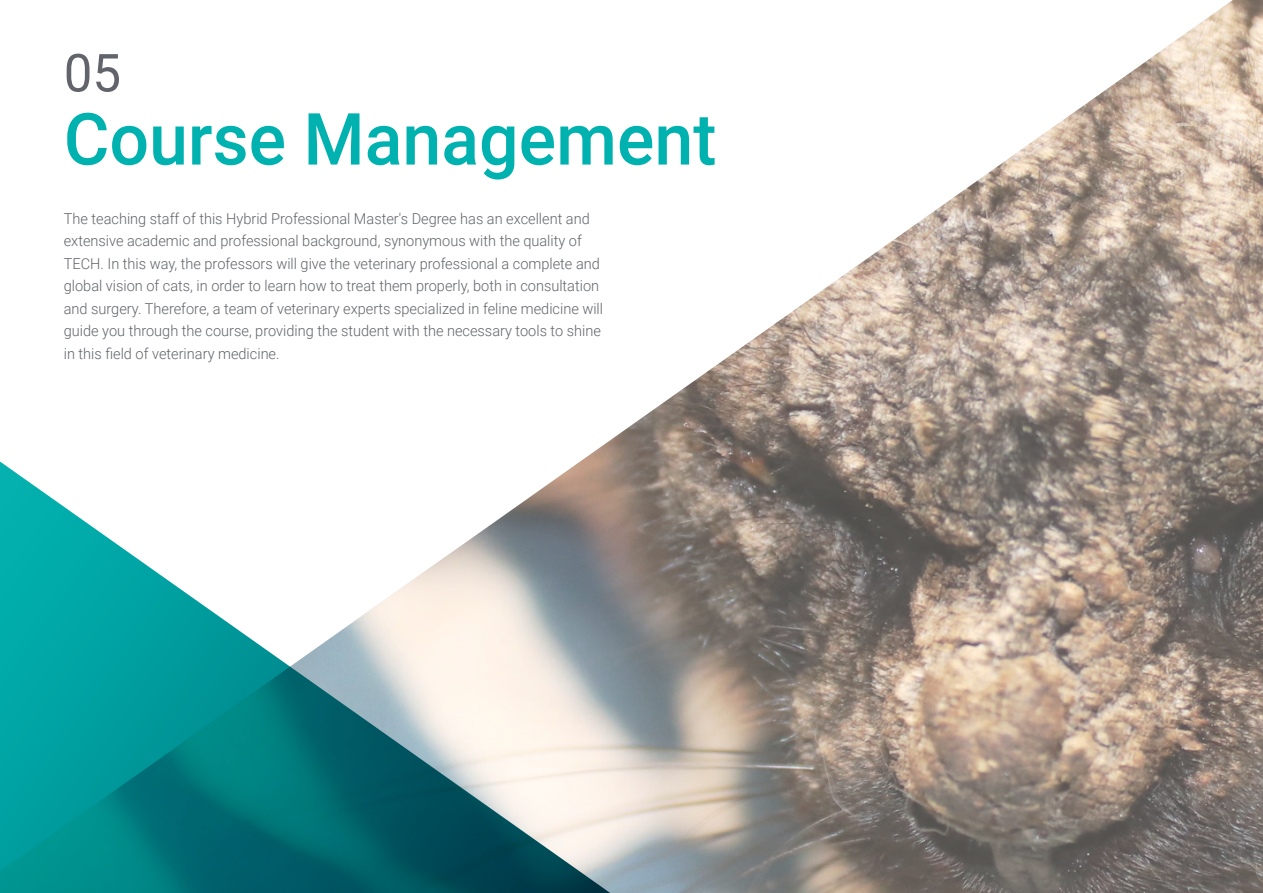
<style>
.page{position:relative;width:1263px;height:893px;background:#fff}
.page>*{position:absolute;margin:0;border:0;box-sizing:border-box;transform-origin:0 0}
.t1{font:500 72px "Roboto";color:#00b2af}
.t2{font:52.5px "Roboto";color:#61646a}
.t3{font:300 15px/22.5px "Roboto";color:#61646a}
</style>
<div class="page">
<img style="left:602px;top:0;width:661px;height:893px">
<svg style="left:0;top:446px;width:640px;height:447px"></svg>
<h2 class="t2" style="left:64px;top:36px;width:59px">05</h2>
<h1 class="t1" style="left:64px;top:89px;width:654px">Course Management</h1>
<p class="t3" style="left:64px;top:207px;width:541px">The teaching staff of this Hybrid Professional Master's Degree has an excellent and extensive academic and professional background, synonymous with the quality of TECH. In this way, the professors will give the veterinary professional a complete and global vision of cats, in order to learn how to treat them properly, both in consultation and surgery. Therefore, a team of veterinary experts specialized in feline medicine will guide you through the course, providing the student with the necessary tools to shine in this field of veterinary medicine.</p>
</div>
